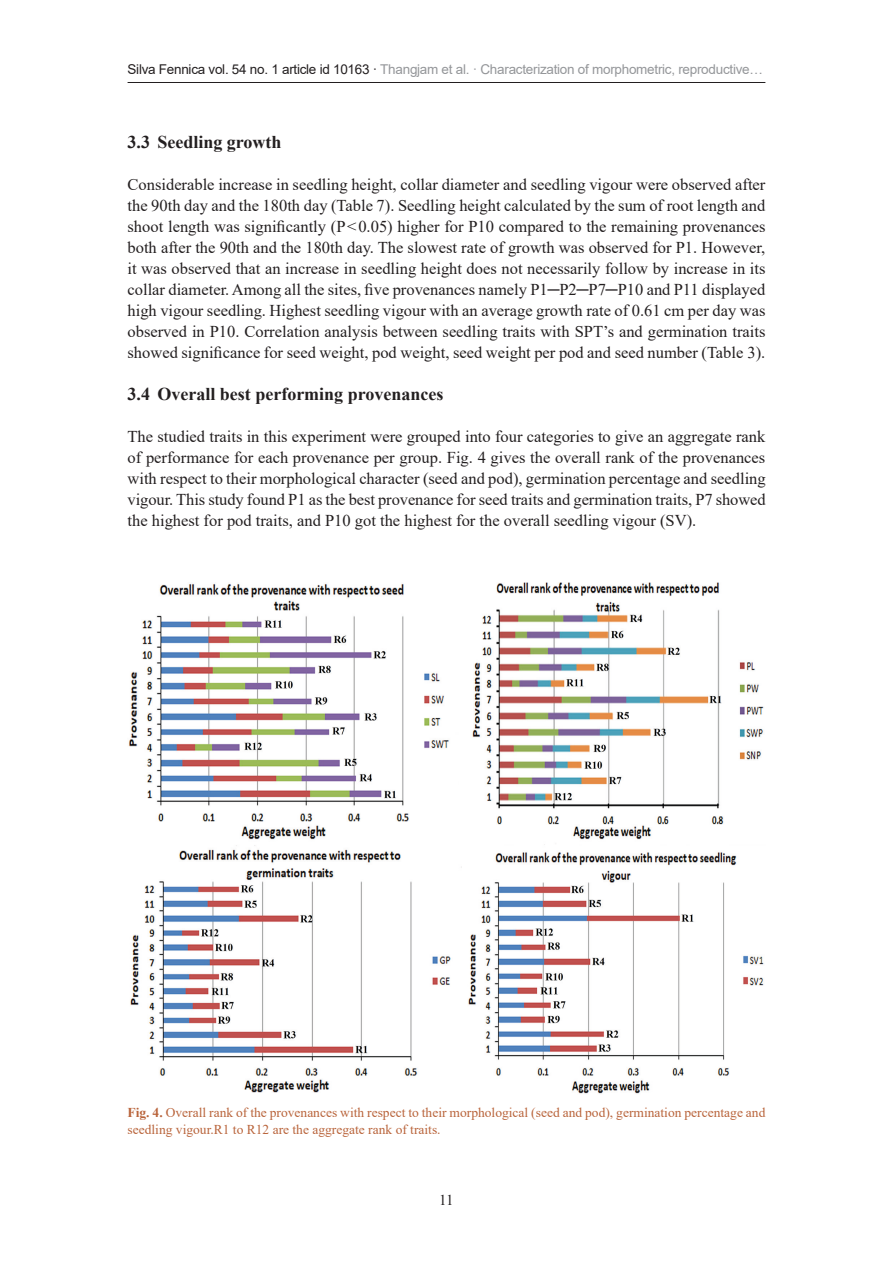
<style>
.page{position:relative;width:893px;height:1263px;background:#fff}
.page>*{position:absolute;margin:0;border:0;box-sizing:border-box;transform-origin:0 0}
.heading-2{font:700 18px "Times New Roman";color:#231f20}
.body-text-1st{font:16.5px/21px "Times New Roman";color:#231f20;text-align:justify}
.t1{font:15px "Times New Roman";color:#231f20}
.fig-caption{font:13.5px/17.2px "Times New Roman";color:#b9643b}
.t2{font:13.5px "Arial";letter-spacing:-.02em;color:#949699}
.s1{color:#231f20}
.s2{font-weight:700}
</style>
<div class="page">
<hr style="left:128px;top:82px;width:637px;height:1px;background:#231f20">
<img style="left:128px;top:583px;width:636px;height:511px">
<p class="t2" style="left:128px;top:60px;width:637px"><span class="s1">Silva Fennica vol. 54 no. 1 article id 10163 ·</span> Thangjam et al. · Characterization of morphometric, reproductive…</p>
<p class="heading-2" style="left:128px;top:129px;width:155px">3.3 Seedling growth</p>
<p class="body-text-1st" style="left:128px;top:173px;width:639px">Considerable increase in seedling height, collar diameter and seedling vigour were observed after the 90th day and the 180th day (Table 7). Seedling height calculated by the sum of root length and shoot length was significantly (P&lt;0.05) higher for P10 compared to the remaining provenances both after the 90th and the 180th day. The slowest rate of growth was observed for P1. However, it was observed that an increase in seedling height does not necessarily follow by increase in its collar diameter. Among all the sites, five provenances namely P1─P2─P7─P10 and P11 displayed high vigour seedling. Highest seedling vigour with an average growth rate of 0.61 cm per day was observed in P10. Correlation analysis between seedling traits with SPT’s and germination traits showed significance for seed weight, pod weight, seed weight per pod and seed number (Table 3).</p>
<p class="heading-2" style="left:128px;top:381px;width:317px">3.4 Overall best performing provenances</p>
<p class="body-text-1st" style="left:128px;top:425px;width:640px">The studied traits in this experiment were grouped into four categories to give an aggregate rank of performance for each provenance per group. Fig. 4 gives the overall rank of the provenances with respect to their morphological character (seed and pod), germination percentage and seedling vigour. This study found P1 as the best provenance for seed traits and germination traits, P7 showed the highest for pod traits, and P10 got the highest for the overall seedling vigour (SV).</p>
<p class="fig-caption" style="left:128px;top:1103px;width:639px"><span class="s2">Fig. 4.</span> Overall rank of the provenances with respect to their morphological (seed and pod), germination percentage and seedling vigour.R1 to R12 are the aggregate rank of traits.</p>
<p class="t1" style="left:439px;top:1190px;width:16px">11</p>
</div>
